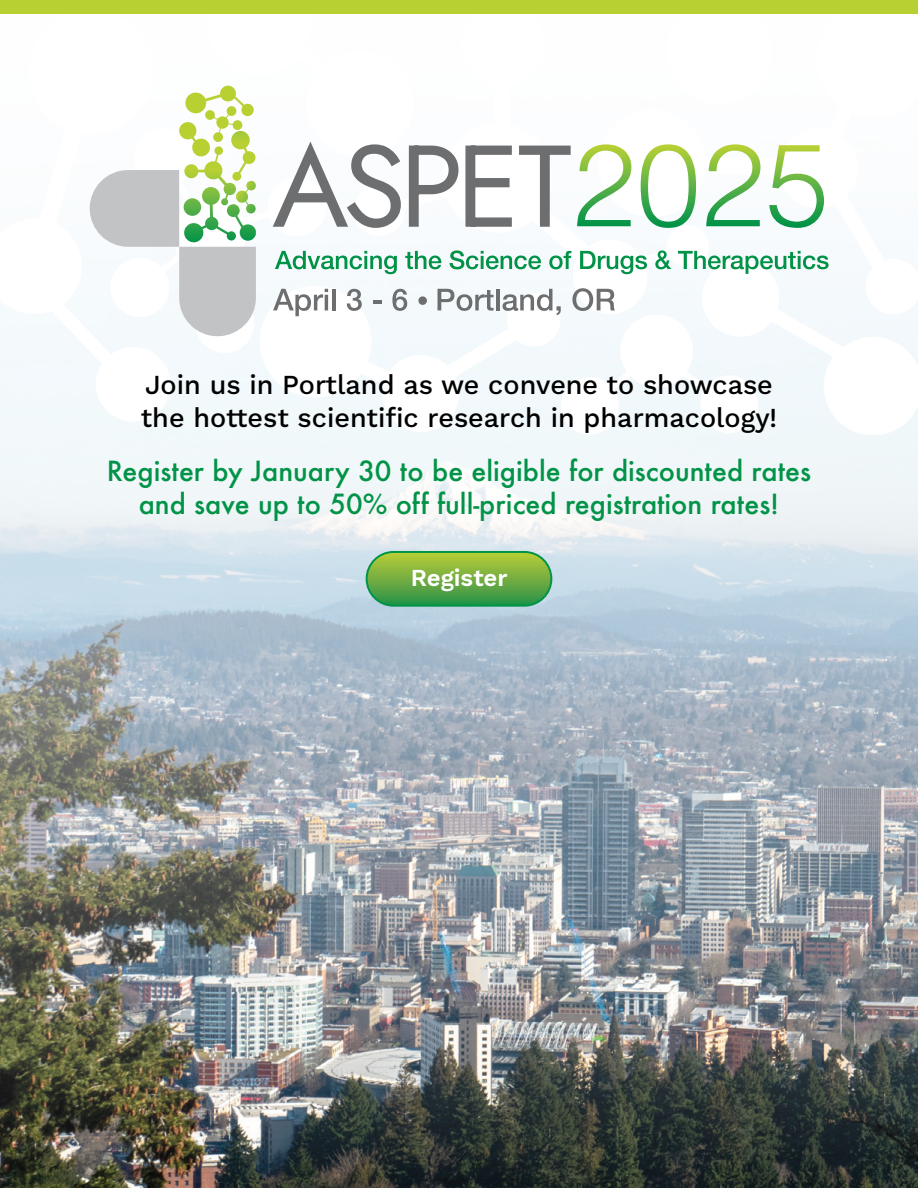
<style>
.page{position:relative;width:918px;height:1188px;background:#fff}
.page>*{position:absolute;margin:0;border:0;box-sizing:border-box;transform-origin:0 0}
.t1{font:500 27px/33px "Futura";color:#019347;text-align:center}
.Body{font:27px/33px "Work Sans";color:#000}
.t2{font:24px "Work Sans";color:#fff}
</style>
<div class="page">
<img style="left:0;top:426px;width:918px;height:762px">
<svg style="left:0;top:205px;width:90px;height:221px;fill:#f5fafc"></svg>
<svg style="left:90px;top:85px;width:828px;height:353px"></svg>
<div style="left:0;top:0;width:918px;height:14px;background:#b9d033"></div>
<div style="left:367px;top:552px;width:184px;height:54px;background:linear-gradient(to bottom,#bbcc37,#299249);border-radius:27px"></div>
<div style="left:366px;top:551px;width:186px;height:56px;border:2px solid #019347;border-radius:27px"></div>
<p class="Body" style="left:141px;top:368px;width:638px">Join us in Portland as we convene to showcase the hottest scientific research in pharmacology!</p>
<h1 class="t1" style="left:107px;top:454px;width:706px">Register by January 30 to be eligible for discounted rates and save up to 50% off full-priced registration rates!</h1>
<p class="t2" style="left:411px;top:560px;width:98px">Register</p>
</div>
